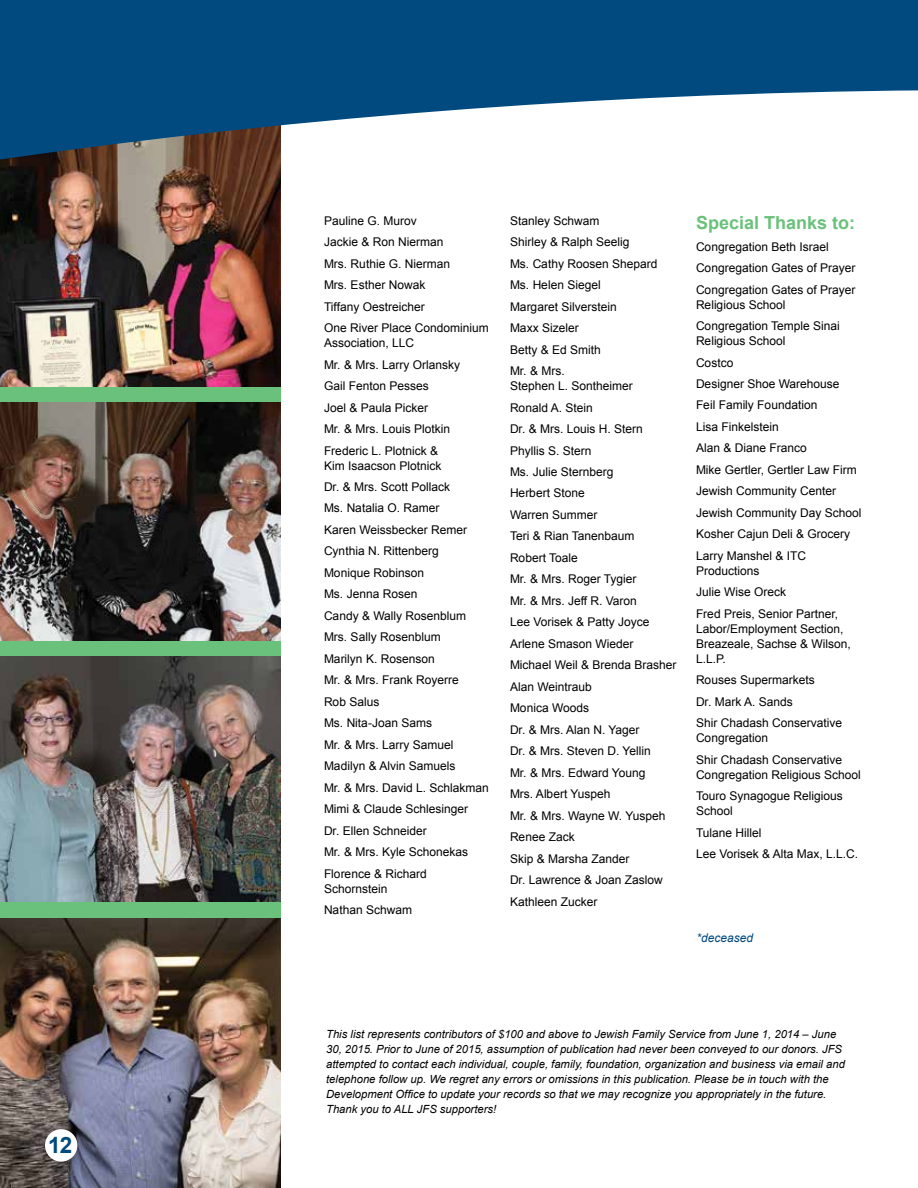
<style>
.page{position:relative;width:918px;height:1188px;background:#fff}
.page>*{position:absolute;margin:0;border:0;box-sizing:border-box;transform-origin:0 0}
.t1{font:700 22.5px "Arial";color:#004a80}
.t2{font:700 18px "Arial";color:#6ac17b}
.t3{font:12px/21.5px "Arial";color:#000}
.t4{font:italic 12px "Arial";color:#004a80}
.t5{font:italic 11.25px/15px "Arial";color:#000}
</style>
<div class="page">
<div style="left:0;top:121px;width:281px;height:1067px;background:#6ac17b"></div>
<img style="left:0;top:343px;width:281px;height:44px">
<img style="left:0;top:403px;width:281px;height:237px">
<img style="left:0;top:656px;width:281px;height:246px">
<img style="left:0;top:918px;width:281px;height:270px">
<svg style="left:0;top:0;width:918px;height:343px"></svg>
<div style="left:45px;top:1129px;width:32px;height:33px;background:#fff;border-radius:50%"></div>
<h1 class="t1" style="left:48px;top:1131px;width:26px">12</h1>
<p class="t3" style="left:324px;top:210px;width:166px">Pauline G. Murov<br>Jackie &amp; Ron Nierman<br>Mrs. Ruthie G. Nierman<br>Mrs. Esther Nowak<br>Tiffany Oestreicher<br>One River Place Condominium</p>
<p class="t3" style="left:324px;top:332px;width:138px">Association, LLC<br>Mr. &amp; Mrs. Larry Orlansky<br>Gail Fenton Pesses<br>Joel &amp; Paula Picker<br>Mr. &amp; Mrs. Louis Plotkin<br>Frederic L. Plotnick &amp;</p>
<p class="t3" style="left:324px;top:455px;width:166px">Kim Isaacson Plotnick<br>Dr. &amp; Mrs. Scott Pollack<br>Ms. Natalia O. Ramer<br>Karen Weissbecker Remer<br>Cynthia N. Rittenberg<br>Monique Robinson<br>Ms. Jenna Rosen<br>Candy &amp; Wally Rosenblum<br>Mrs. Sally Rosenblum<br>Marilyn K. Rosenson<br>Mr. &amp; Mrs. Frank Royerre<br>Rob Salus<br>Ms. Nita-Joan Sams<br>Mr. &amp; Mrs. Larry Samuel<br>Madilyn &amp; Alvin Samuels<br>Mr. &amp; Mrs. David L. Schlakman<br>Mimi &amp; Claude Schlesinger<br>Dr. Ellen Schneider<br>Mr. &amp; Mrs. Kyle Schonekas<br>Florence &amp; Richard</p>
<p class="t3" style="left:324px;top:878px;width:90px">Schornstein<br>Nathan Schwam</p>
<p class="t3" style="left:510px;top:210px;width:149px">Stanley Schwam<br>Shirley &amp; Ralph Seelig<br>Ms. Cathy Roosen Shepard<br>Ms. Helen Siegel<br>Margaret Silverstein<br>Maxx Sizeler<br>Betty &amp; Ed Smith<br>Mr. &amp; Mrs.</p>
<p class="t3" style="left:510px;top:375px;width:168px">Stephen L. Sontheimer<br>Ronald A. Stein<br>Dr. &amp; Mrs. Louis H. Stern<br>Phyllis S. Stern<br>Ms. Julie Sternberg<br>Herbert Stone<br>Warren Summer<br>Teri &amp; Rian Tanenbaum<br>Robert Toale<br>Mr. &amp; Mrs. Roger Tygier<br>Mr. &amp; Mrs. Jeff R. Varon<br>Lee Vorisek &amp; Patty Joyce<br>Arlene Smason Wieder<br>Michael Weil &amp; Brenda Brasher<br>Alan Weintraub<br>Monica Woods<br>Dr. &amp; Mrs. Alan N. Yager<br>Dr. &amp; Mrs. Steven D. Yellin<br>Mr. &amp; Mrs. Edward Young<br>Mrs. Albert Yuspeh<br>Mr. &amp; Mrs. Wayne W. Yuspeh<br>Renee Zack<br>Skip &amp; Marsha Zander<br>Dr. Lawrence &amp; Joan Zaslow<br>Kathleen Zucker</p>
<h2 class="t2" style="left:696px;top:211px;width:161px">Special Thanks to:</h2>
<p class="t3" style="left:696px;top:236px;width:161px">Congregation Beth Israel<br>Congregation Gates of Prayer<br>Congregation Gates of Prayer</p>
<p class="t3" style="left:696px;top:294px;width:145px">Religious School<br>Congregation Temple Sinai</p>
<p class="t3" style="left:696px;top:330px;width:167px">Religious School<br>Costco<br>Designer Shoe Warehouse<br>Feil Family Foundation<br>Lisa Finkelstein<br>Alan &amp; Diane Franco<br>Mike Gertler, Gertler Law Firm<br>Jewish Community Center<br>Jewish Community Day School<br>Kosher Cajun Deli &amp; Grocery<br>Larry Manshel &amp; ITC</p>
<p class="t3" style="left:696px;top:560px;width:144px">Productions<br>Julie Wise Oreck<br>Fred Preis, Senior Partner,</p>
<p class="t3" style="left:696px;top:621px;width:156px;line-height:15px">Labor/Employment Section,<br>Breazeale, Sachse &amp; Wilson,<br>L.L.P.</p>
<p class="t3" style="left:696px;top:669px;width:148px">Rouses Supermarkets<br>Dr. Mark A. Sands<br>Shir Chadash Conservative</p>
<p class="t3" style="left:696px;top:727px;width:148px">Congregation<br>Shir Chadash Conservative</p>
<p class="t3" style="left:696px;top:764px;width:166px">Congregation Religious School<br>Touro Synagogue Religious</p>
<p class="t3" style="left:696px;top:800px;width:164px">School<br>Tulane Hillel<br>Lee Vorisek &amp; Alta Max, L.L.C.</p>
<p class="t4" style="left:696px;top:930px;width:58px">*deceased</p>
<p class="t5" style="left:326px;top:1027px;width:520px">This list represents contributors of $100 and above to Jewish Family Service from June 1, 2014 – June 30, 2015. Prior to June of 2015, assumption of publication had never been conveyed to our donors. JFS attempted to contact each individual, couple, family, foundation, organization and business via email and telephone follow up. We regret any errors or omissions in this publication. Please be in touch with the Development Office to update your records so that we may recognize you appropriately in the future.<br>Thank you to ALL JFS supporters!</p>
</div>
